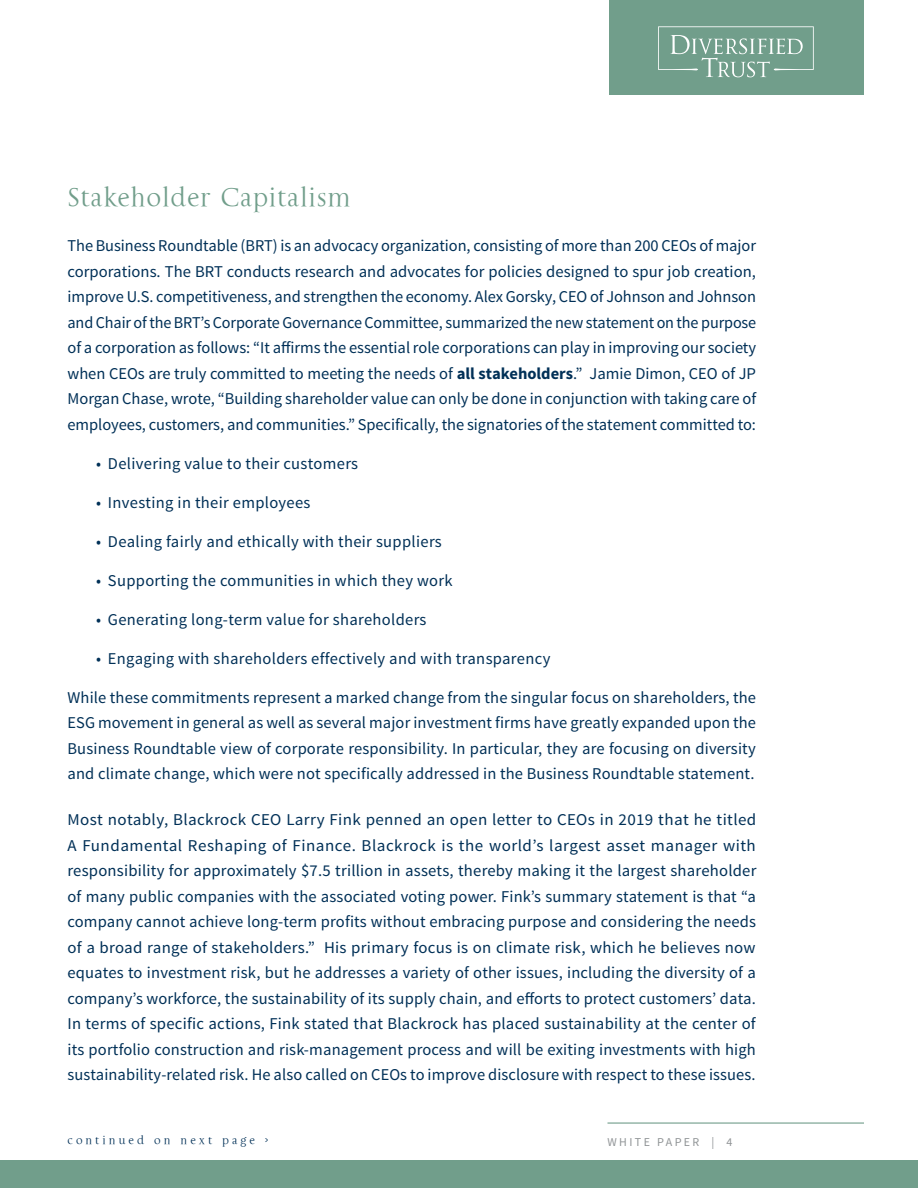
<style>
.page{position:relative;width:918px;height:1188px;background:#fff}
.page>*{position:absolute;margin:0;border:0;box-sizing:border-box;transform-origin:0 0}
.Body_Page1{font:27px "La Gioconda OSTT";letter-spacing:.02em;color:#719e8b}
.Body_Page1-2{font:16.5px/25.5px "Source Sans Pro";letter-spacing:.02em;color:#003057;text-align:justify}
.t1{font:12px "La Gioconda OSTT";letter-spacing:.25em;color:#003057}
.t2{font:12px "Source Sans Pro";letter-spacing:.2em;color:#909496}
.s1{font-weight:700}
</style>
<div class="page">
<div style="left:609px;top:0;width:255px;height:94px;background:#719e8b"></div>
<svg style="left:658px;top:26px;width:156px;height:51px"></svg>
<div style="left:0;top:1161px;width:918px;height:27px;background:#719e8b"></div>
<hr style="left:608px;top:1122px;width:256px;height:2px;background:#719e8b">
<p class="Body_Page1" style="left:68px;top:181px;width:285px">Stakeholder Capitalism</p>
<p class="Body_Page1-2" style="left:68px;top:234px;width:690px">The Business Roundtable (BRT) is an advocacy organization, consisting of more than 200 CEOs of major corporations. The BRT conducts research and advocates for policies designed to spur job creation, improve U.S. competitiveness, and strengthen the economy. Alex Gorsky, CEO of Johnson and Johnson and Chair of the BRT’s Corporate Governance Committee, summarized the new statement on the purpose of a corporation as follows: “It affirms the essential role corporations can play in improving our society when CEOs are truly committed to meeting the needs of <span class="s1">all stakeholders</span>.” Jamie Dimon, CEO of JP Morgan Chase, wrote, “Building shareholder value can only be done in conjunction with taking care of employees, customers, and communities.” Specifically, the signatories of the statement committed to:</p>
<p class="Body_Page1-2" style="left:96px;top:451px;width:264px">• Delivering value to their customers</p>
<p class="Body_Page1-2" style="left:96px;top:490px;width:216px">• Investing in their employees</p>
<p class="Body_Page1-2" style="left:96px;top:529px;width:347px">• Dealing fairly and ethically with their suppliers</p>
<p class="Body_Page1-2" style="left:96px;top:568px;width:358px">• Supporting the communities in which they work</p>
<p class="Body_Page1-2" style="left:96px;top:607px;width:332px">• Generating long-term value for shareholders</p>
<p class="Body_Page1-2" style="left:96px;top:646px;width:456px">• Engaging with shareholders effectively and with transparency</p>
<p class="Body_Page1-2" style="left:68px;top:685px;width:690px">While these commitments represent a marked change from the singular focus on shareholders, the ESG movement in general as well as several major investment firms have greatly expanded upon the Business Roundtable view of corporate responsibility. In particular, they are focusing on diversity and climate change, which were not specifically addressed in the Business Roundtable statement.</p>
<p class="Body_Page1-2" style="left:68px;top:807px;width:690px">Most notably, Blackrock CEO Larry Fink penned an open letter to CEOs in 2019 that he titled A Fundamental Reshaping of Finance. Blackrock is the world’s largest asset manager with responsibility for approximately $7.5 trillion in assets, thereby making it the largest shareholder of many public companies with the associated voting power. Fink’s summary statement is that “a company cannot achieve long-term profits without embracing purpose and considering the needs of a broad range of stakeholders.” His primary focus is on climate risk, which he believes now equates to investment risk, but he addresses a variety of other issues, including the diversity of a company’s workforce, the sustainability of its supply chain, and efforts to protect customers’ data.<br>In terms of specific actions, Fink stated that Blackrock has placed sustainability at the center of its portfolio construction and risk-management process and will be exiting investments with high sustainability-related risk. He also called on CEOs to improve disclosure with respect to these issues.</p>
<p class="t1" style="left:68px;top:1133px;width:202px">continued on next page &gt;</p>
<p class="t2" style="left:608px;top:1135px;width:126px">WHITE PAPER | 4</p>
</div>
